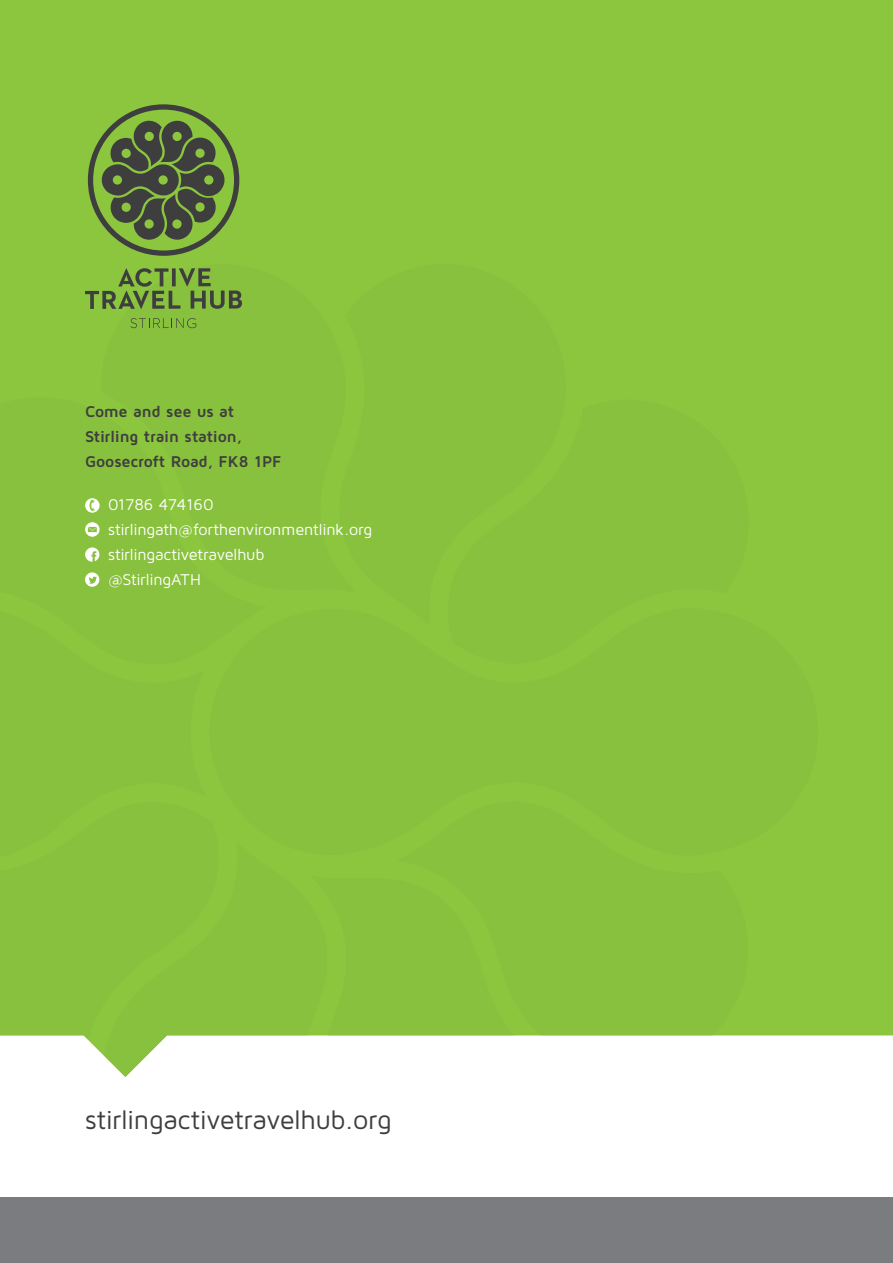
<style>
.page{position:relative;width:893px;height:1263px;background:#fff}
.page>*{position:absolute;margin:0;border:0;box-sizing:border-box;transform-origin:0 0}
.t1{font:27px "Maven Pro";letter-spacing:-.015em;color:#3e3e3f}
.t2{font:16.2px/25px "Maven Pro";letter-spacing:-.015em;color:#fff}
.t3{font:700 16.2px/25px "Maven Pro";letter-spacing:-.01em;color:#3e3e3f}
</style>
<div class="page">
<div style="left:0;top:0;width:893px;height:1036px;background:#8bc63e"></div>
<div style="left:0;top:264px;width:818px;height:813px;background:#88c13d"></div>
<svg style="left:85px;top:268px;width:157px;height:41px;background:#739c3d"></svg>
<svg style="left:88px;top:104px;width:151px;height:152px;background:#65833e"></svg>
<svg style="left:130px;top:318px;width:66px;height:10px"></svg>
<svg style="left:85px;top:522px;width:15px;height:15px"></svg>
<svg style="left:85px;top:547px;width:14px;height:15px"></svg>
<svg style="left:85px;top:572px;width:14px;height:15px"></svg>
<svg style="left:85px;top:498px;width:15px;height:15px"></svg>
<svg style="left:89px;top:500px;width:6px;height:11px"></svg>
<div style="left:0;top:1197px;width:893px;height:66px;background:#7a7c7f"></div>
<p class="t3" style="left:85px;top:398px;width:198px">Come and see us at<br>Stirling train station,<br>Goosecroft Road, FK8 1PF</p>
<p class="t2" style="left:108px;top:491px;width:266px">01786 474160 stirlingath@forthenvironmentlink.org stirlingactivetravelhub<br>@StirlingATH</p>
<h1 class="t1" style="left:85px;top:1103px;width:308px">stirlingactivetravelhub.org</h1>
</div>
